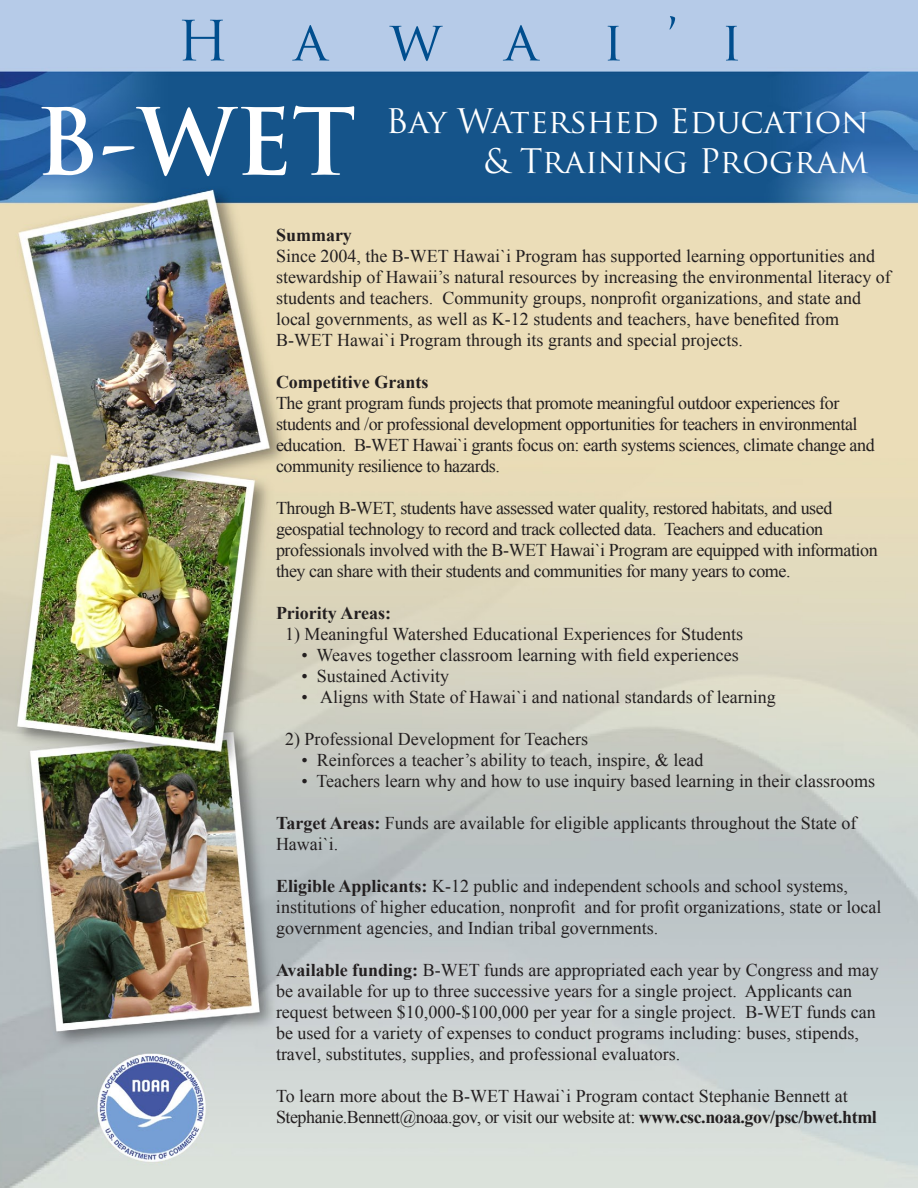
<style>
.page{position:relative;width:918px;height:1188px;background:#fff}
.page>*{position:absolute;margin:0;border:0;box-sizing:border-box;transform-origin:0 0}
.t1{font:700 90px "Trajan Pro";color:#fff}
.t2{font:54px "Trajan Pro";letter-spacing:1.18em;color:#004e8e}
.t3{font:33px "Trajan Pro";letter-spacing:-.005em;color:#fff}
.t4{font:18px/21px "Times New Roman";color:#231f20}
.t5{font:18px/21px "Times New Roman";letter-spacing:-.025em;color:#231f20}
.t6{font:700 18px "Times New Roman";color:#231f20}
.s1{font-weight:700}
</style>
<div class="page">
<img style="left:0;top:0;width:918px;height:1188px">
<h2 class="t2" style="left:177px;top:6px;width:567px">Hawai’i</h2>
<h1 class="t1" style="left:36px;top:86px;width:322px">B-WET</h1>
<h3 class="t3" style="left:386px;top:100px;width:484px">Bay Watershed Education</h3>
<h3 class="t3" style="left:484px;top:140px;width:386px">&amp; Training Program</h3>
<p class="t6" style="left:276px;top:225px;width:77px">Summary</p>
<p class="t4" style="left:276px;top:246px;width:616px">Since 2004, the B-WET Hawai`i Program has supported learning opportunities and stewardship of Hawaii’s natural resources by increasing the environmental literacy of students and teachers. Community groups, nonprofit organizations, and state and local governments, as well as K-12 students and teachers, have benefited from B-WET Hawai`i Program through its grants and special projects.</p>
<p class="t6" style="left:276px;top:372px;width:154px">Competitive Grants</p>
<p class="t5" style="left:276px;top:393px;width:600px">The grant program funds projects that promote meaningful outdoor experiences for students and /or professional development opportunities for teachers in environmental education. B-WET Hawai`i grants focus on: earth systems sciences, climate change and community resilience to hazards.</p>
<p class="t5" style="left:276px;top:498px;width:603px">Through B-WET, students have assessed water quality, restored habitats, and used geospatial technology to record and track collected data. Teachers and education professionals involved with the B-WET Hawai`i Program are equipped with information they can share with their students and communities for many years to come.</p>
<p class="t6" style="left:276px;top:603px;width:117px">Priority Areas:</p>
<p class="t4" style="left:285px;top:624px;width:460px">1) Meaningful Watershed Educational Experiences for Students</p>
<p class="t4" style="left:302px;top:645px;width:439px">• Weaves together classroom learning with field experiences</p>
<p class="t4" style="left:302px;top:666px;width:149px">• Sustained Activity</p>
<p class="t4" style="left:302px;top:687px;width:476px">• Aligns with State of Hawai`i and national standards of learning</p>
<p class="t4" style="left:285px;top:729px;width:305px">2) Professional Development for Teachers</p>
<p class="t4" style="left:302px;top:750px;width:403px">• Reinforces a teacher’s ability to teach, inspire, &amp; lead</p>
<p class="t4" style="left:302px;top:771px;width:575px">• Teachers learn why and how to use inquiry based learning in their classrooms</p>
<p class="t4" style="left:276px;top:813px;width:582px"><span class="s1">Target Areas:</span> Funds are available for eligible applicants throughout the State of<br>Hawai`i.</p>
<p class="t4" style="left:276px;top:876px;width:607px"><span class="s1">Eligible Applicants:</span> K-12 public and independent schools and school systems, institutions of higher education, nonprofit and for profit organizations, state or local government agencies, and Indian tribal governments.</p>
<p class="t4" style="left:276px;top:960px;width:604px"><span class="s1">Available funding:</span> B-WET funds are appropriated each year by Congress and may be available for up to three successive years for a single project. Applicants can request between $10,000-$100,000 per year for a single project. B-WET funds can be used for a variety of expenses to conduct programs including: buses, stipends, travel, substitutes, supplies, and professional evaluators.</p>
<p class="t4" style="left:276px;top:1086px;width:602px">To learn more about the B-WET Hawai`i Program contact Stephanie Bennett at<br>Stephanie.Bennett@noaa.gov, or visit our website at: <span class="s1">www.csc.noaa.gov/psc/bwet.html</span></p>
</div>
